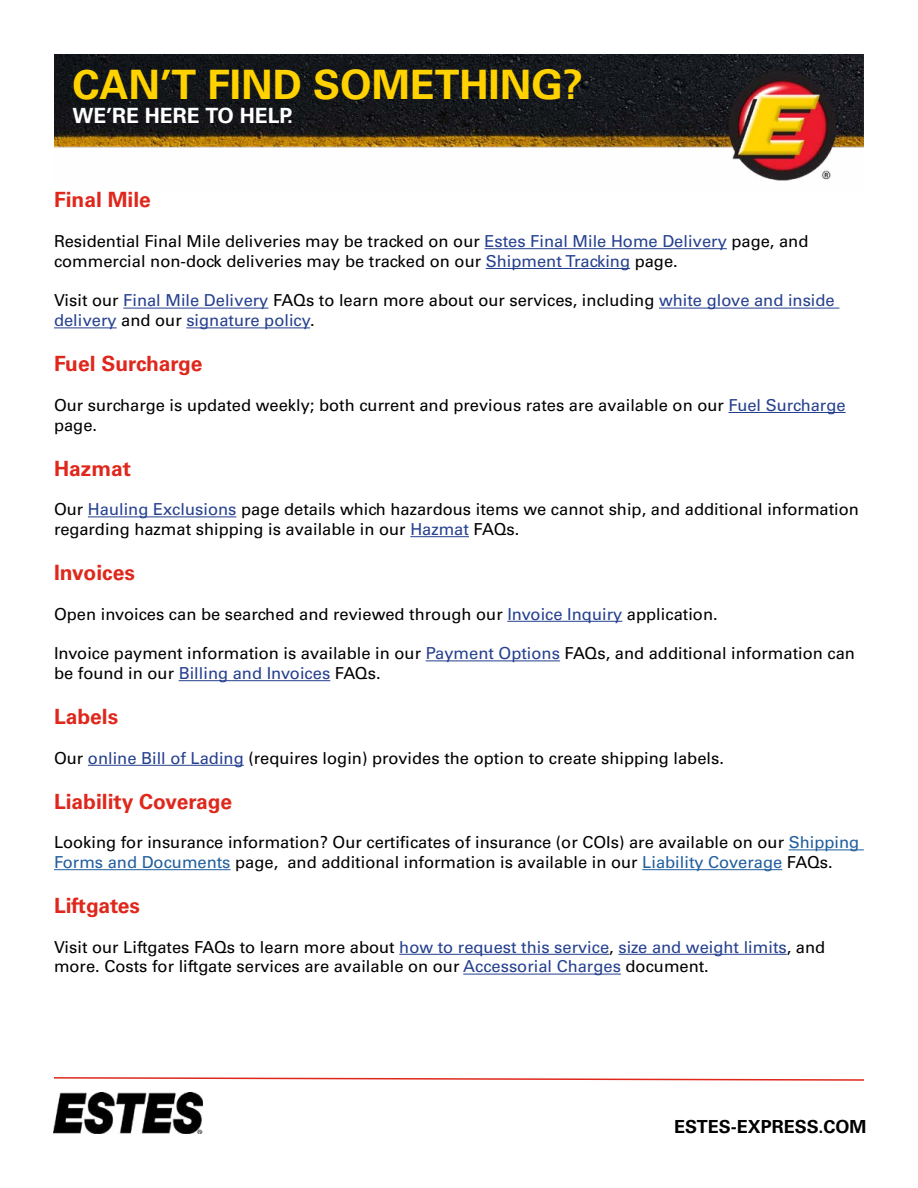
<style>
.page{position:relative;width:918px;height:1188px;background:#fff}
.page>*{position:absolute;margin:0;border:0;box-sizing:border-box;transform-origin:0 0}
.t1{font:700 40.5px "Univers LT Pro 65";color:#ffd200}
.t2{font:700 21px "Univers LT Pro 65";color:#df271c}
.t3{font:700 21px "Univers LT Pro 65";color:#fff}
.t4{font:700 18px "Univers LT Pro 65";color:#000}
.t5{font:16.5px/19.8px "Univers LT Pro 55 Roman";color:#000}
.t6{font:16.5px/19.8px "Univers LT Pro 55 Roman";color:#25408f}
.s1{color:#25408f}
.s2{color:#000}
.s3{color:#215e9e}
</style>
<div class="page">
<img style="left:54px;top:54px;width:810px;height:127px">
<img style="left:54px;top:1093px;width:148px;height:41px">
<svg style="left:54px;top:1077px;width:810px;height:4px"></svg>
<hr style="left:484px;top:248px;width:243px;height:1px;background:#25408f">
<hr style="left:486px;top:268px;width:144px;height:1px;background:#25408f">
<hr style="left:123px;top:308px;width:145px;height:1px;background:#25408f">
<hr style="left:659px;top:308px;width:180px;height:1px;background:#25408f">
<hr style="left:54px;top:327px;width:63px;height:1px;background:#25408f">
<hr style="left:186px;top:327px;width:124px;height:1px;background:#25408f">
<hr style="left:729px;top:412px;width:117px;height:1px;background:#25408f">
<hr style="left:88px;top:516px;width:148px;height:1px;background:#25408f">
<hr style="left:410px;top:536px;width:59px;height:1px;background:#25408f">
<hr style="left:507px;top:621px;width:115px;height:1px;background:#25408f">
<hr style="left:426px;top:660px;width:134px;height:1px;background:#25408f">
<hr style="left:179px;top:680px;width:151px;height:1px;background:#25408f">
<hr style="left:88px;top:765px;width:156px;height:1px;background:#25408f">
<hr style="left:789px;top:849px;width:75px;height:1px;background:#215e9e">
<hr style="left:54px;top:869px;width:177px;height:1px;background:#215e9e">
<hr style="left:642px;top:869px;width:140px;height:1px;background:#215e9e">
<hr style="left:399px;top:954px;width:210px;height:1px;background:#25408f">
<hr style="left:618px;top:954px;width:169px;height:1px;background:#25408f">
<hr style="left:463px;top:974px;width:158px;height:1px;background:#25408f">
<h1 class="t1" style="left:72px;top:56px;width:512px">CAN’T FIND SOMETHING?</h1>
<p class="t3" style="left:72px;top:101px;width:222px">WE’RE HERE TO HELP.</p>
<p class="t2" style="left:54px;top:185px;width:98px">Final Mile</p>
<p class="t5" style="left:54px;top:231px;width:756px">Residential Final Mile deliveries may be tracked on our <span class="s1">Estes Final Mile Home Delivery</span> page, and commercial non-dock deliveries may be tracked on our <span class="s1">Shipment Tracking</span> page.</p>
<p class="t6" style="left:54px;top:290px;width:782px"><span class="s2">Visit our</span> Final Mile Delivery <span class="s2">FAQs to learn more about our services, including</span> white glove and inside delivery <span class="s2">and our</span> signature policy<span class="s2">.</span></p>
<p class="t2" style="left:54px;top:349px;width:150px">Fuel Surcharge</p>
<p class="t5" style="left:54px;top:394px;width:793px">Our surcharge is updated weekly; both current and previous rates are available on our <span class="s1">Fuel Surcharge </span>page.</p>
<p class="t2" style="left:54px;top:453px;width:79px">Hazmat</p>
<p class="t5" style="left:54px;top:499px;width:807px">Our <span class="s1">Hauling Exclusions</span> page details which hazardous items we cannot ship, and additional information regarding hazmat shipping is available in our <span class="s1">Hazmat</span> FAQs.</p>
<p class="t2" style="left:54px;top:558px;width:82px">Invoices</p>
<p class="t5" style="left:54px;top:603px;width:665px">Open invoices can be searched and reviewed through our <span class="s1">Invoice Inquiry</span> application.</p>
<p class="t5" style="left:54px;top:643px;width:803px">Invoice payment information is available in our <span class="s1">Payment Options</span> FAQs, and additional information can be found in our <span class="s1">Billing and Invoices</span> FAQs.</p>
<p class="t2" style="left:54px;top:702px;width:66px">Labels</p>
<p class="t5" style="left:54px;top:747px;width:671px">Our <span class="s1">online Bill of Lading</span> (requires login) provides the option to create shipping labels.</p>
<p class="t2" style="left:54px;top:786px;width:180px">Liability Coverage</p>
<p class="t5" style="left:54px;top:832px;width:807px">Looking for insurance information? Our certificates of insurance (or COIs) are available on our <span class="s3">Shipping<br>Forms and Documents</span> page, and additional information is available in our <span class="s3">Liability Coverage</span> FAQs.</p>
<p class="t2" style="left:54px;top:891px;width:88px">Liftgates</p>
<p class="t5" style="left:54px;top:936px;width:773px">Visit our Liftgates FAQs to learn more about <span class="s1">how to request this service</span>, <span class="s1">size and weight limits</span>, and more. Costs for liftgate services are available on our <span class="s1">Accessorial Charges</span> document.</p>
<p class="t4" style="left:674px;top:1114px;width:194px">ESTES-EXPRESS.COM</p>
</div>
